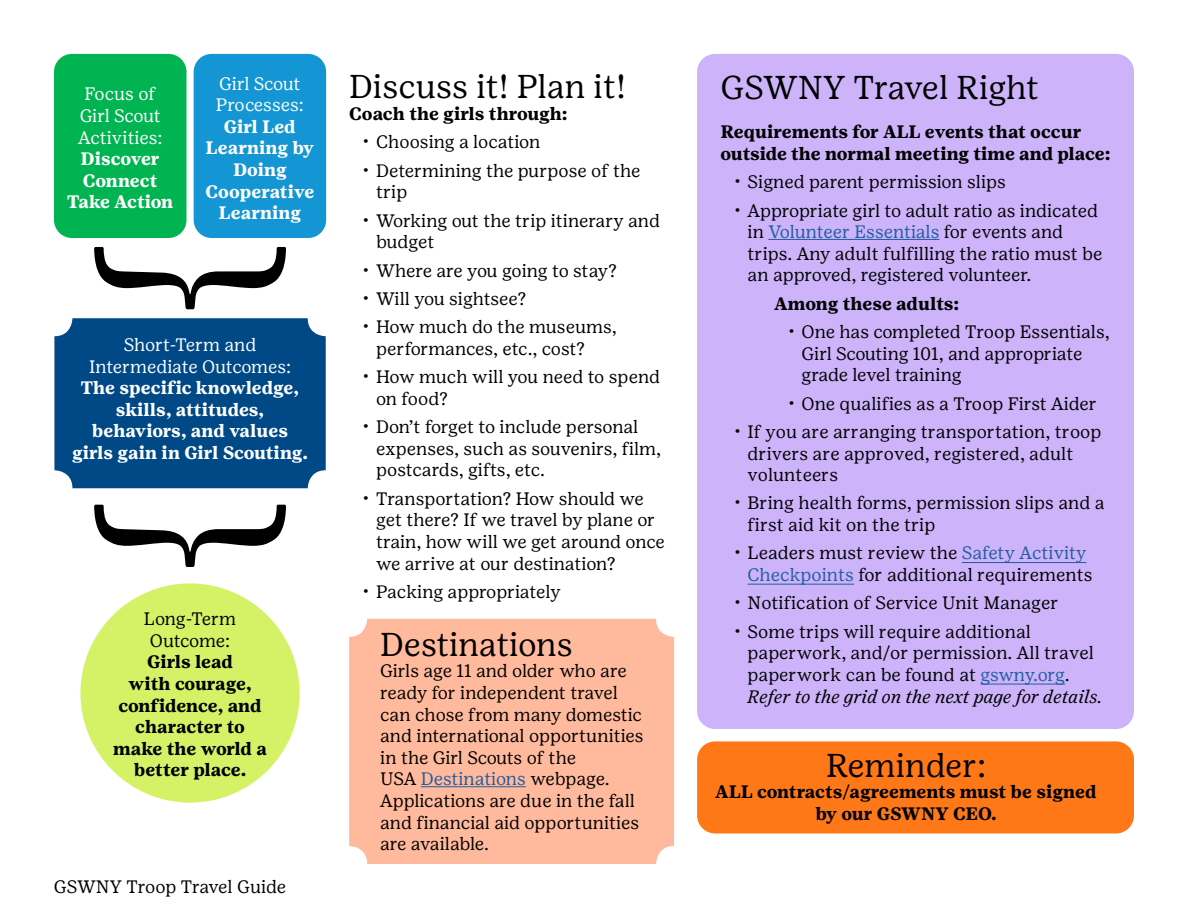
<style>
.page{position:relative;width:1188px;height:918px;background:#fff}
.page>*{position:absolute;margin:0;border:0;box-sizing:border-box;transform-origin:0 0}
.t1{font:33px "Girl Scout Text";color:#000}
.t2{font:18px/21.6px "Girl Scout Text";color:#000}
.t3{font:700 18px/21.6px "Girl Scout Text";letter-spacing:-.01em;color:#000;text-align:center}
.t4{font:700 18px/21.6px "Girl Scout Text";color:#fff;text-align:center}
.t5{font:18px/21.6px "Girl Scout Text";letter-spacing:-.01em;color:#fff;text-align:center}
.t6{font:18px/21.6px "Girl Scout Text";letter-spacing:-.02em;color:#000;text-align:center}
.s1{color:#215e9e}
.s2{font-style:italic}
</style>
<div class="page">
<div style="left:697px;top:741px;width:437px;height:92px;background:#ff7818;border-radius:18px"></div>
<div style="left:349px;top:619px;width:325px;height:245px;background:#ffb99d;border-radius:18px"></div>
<div style="left:80px;top:583px;width:220px;height:220px;background:#d5f267;border-radius:50%"></div>
<div style="left:697px;top:54px;width:437px;height:675px;background:#ccb3fa;border-radius:18px"></div>
<div style="left:54px;top:54px;width:133px;height:184px;background:#00b451;border-radius:18px"></div>
<div style="left:194px;top:54px;width:132px;height:184px;background:#1496d4;border-radius:18px"></div>
<svg style="left:94px;top:247px;width:192px;height:62px"></svg>
<div style="left:54px;top:318px;width:272px;height:170px;background:#004987;border-radius:18px"></div>
<svg style="left:94px;top:505px;width:192px;height:62px"></svg>
<hr style="left:768px;top:239px;width:172px;height:1px;background:#215e9e">
<hr style="left:981px;top:684px;width:84px;height:1px;background:#215e9e">
<hr style="left:748px;top:584px;width:106px;height:1px;background:#215e9e">
<hr style="left:962px;top:562px;width:125px;height:1px;background:#215e9e">
<hr style="left:421px;top:786px;width:105px;height:1px;background:#215e9e">
<p class="t5" style="left:78px;top:83px;width:86px">Focus of<br>Girl Scout<br>Activities:</p>
<p class="t4" style="left:67px;top:148px;width:108px">Discover<br>Connect<br>Take Action</p>
<p class="t5" style="left:216px;top:72px;width:89px;text-align:left">Girl Scout<br>Processes:</p>
<p class="t4" style="left:205px;top:116px;width:110px">Girl Led<br>Learning by<br>Doing<br>Cooperative<br>Learning</p>
<p class="t5" style="left:89px;top:334px;width:203px">Short-Term and<br>Intermediate Outcomes:</p>
<p class="t4" style="left:72px;top:377px;width:237px">The specific knowledge, skills, attitudes, behaviors, and values girls gain in Girl Scouting.</p>
<p class="t6" style="left:144px;top:608px;width:94px">Long-Term<br>Outcome:</p>
<p class="t3" style="left:113px;top:651px;width:155px">Girls lead<br>with courage, confidence, and character to make the world a better place.</p>
<p class="t2" style="left:54px;top:875px;width:234px">GSWNY Troop Travel Guide</p>
<h1 class="t1" style="left:349px;top:67px;width:278px">Discuss it! Plan it!</h1>
<p class="t3" style="left:349px;top:103px;width:220px">Coach the girls through:</p>
<p class="t2" style="left:363px;top:131px;width:179px">• Choosing a location</p>
<p class="t2" style="left:376px;top:159px;width:266px;text-indent:-14px">• Determining the purpose of the trip</p>
<p class="t2" style="left:376px;top:209px;width:285px;text-indent:-14px">• Working out the trip itinerary and budget</p>
<p class="t6" style="left:363px;top:259px;width:256px">• Where are you going to stay?</p>
<p class="t2" style="left:363px;top:288px;width:165px">• Will you sightsee?</p>
<p class="t2" style="left:376px;top:316px;width:242px;text-indent:-14px">• How much do the museums, performances, etc., cost?</p>
<p class="t2" style="left:376px;top:366px;width:286px;text-indent:-14px">• How much will you need to spend on food?</p>
<p class="t2" style="left:376px;top:416px;width:287px;text-indent:-14px">• Don’t forget to include personal expenses, such as souvenirs, film, postcards, gifts, etc.</p>
<p class="t2" style="left:376px;top:487px;width:290px;text-indent:-14px">• Transportation? How should we get there? If we travel by plane or train, how will we get around once we arrive at our destination?</p>
<p class="t2" style="left:363px;top:581px;width:200px">• Packing appropriately</p>
<h1 class="t1" style="left:380px;top:624px;width:194px">Destinations</h1>
<p class="t2" style="left:380px;top:660px;width:265px">Girls age 11 and older who are ready for independent travel can chose from many domestic and international opportunities in the Girl Scouts of the<br>USA <span class="s1">Destinations</span> webpage.<br>Applications are due in the fall and financial aid opportunities are available.</p>
<h1 class="t1" style="left:721px;top:67px;width:320px">GSWNY Travel Right</h1>
<p class="t3" style="left:721px;top:121px;width:391px;text-align:left">Requirements for ALL events that occur outside the normal meeting time and place:</p>
<p class="t2" style="left:734px;top:171px;width:273px">• Signed parent permission slips</p>
<p class="t2" style="left:748px;top:199px;width:356px;text-indent:-14px">• Appropriate girl to adult ratio as indicated in <span class="s1">Volunteer Essentials</span> for events and trips. Any adult fulfilling the ratio must be an approved, registered volunteer.</p>
<p class="t3" style="left:775px;top:293px;width:186px">Among these adults:</p>
<p class="t2" style="left:802px;top:321px;width:310px;text-indent:-14px">• One has completed Troop Essentials,<br>Girl Scouting 101, and appropriate grade level training</p>
<p class="t2" style="left:788px;top:392px;width:310px">• One qualifies as a Troop First Aider</p>
<p class="t2" style="left:748px;top:421px;width:355px;text-indent:-14px">• If you are arranging transportation, troop drivers are approved, registered, adult volunteers</p>
<p class="t2" style="left:748px;top:492px;width:359px;text-indent:-14px">• Bring health forms, permission slips and a first aid kit on the trip</p>
<p class="t2" style="left:748px;top:542px;width:347px;text-indent:-14px">• Leaders must review the <span class="s1">Safety Activity<br>Checkpoints</span> for additional requirements</p>
<p class="t2" style="left:734px;top:592px;width:326px">• Notification of Service Unit Manager</p>
<p class="t2" style="left:748px;top:620px;width:357px;text-indent:-14px">• Some trips will require additional paperwork, and/or permission. All travel paperwork can be found at <span class="s1">gswny.org</span>.<br><span class="s2">Refer to the grid on the next page for details.</span></p>
<h1 class="t1" style="left:826px;top:745px;width:161px">Reminder:</h1>
<p class="t3" style="left:716px;top:781px;width:382px">ALL contracts/agreements must be signed by our GSWNY CEO.</p>
</div>
